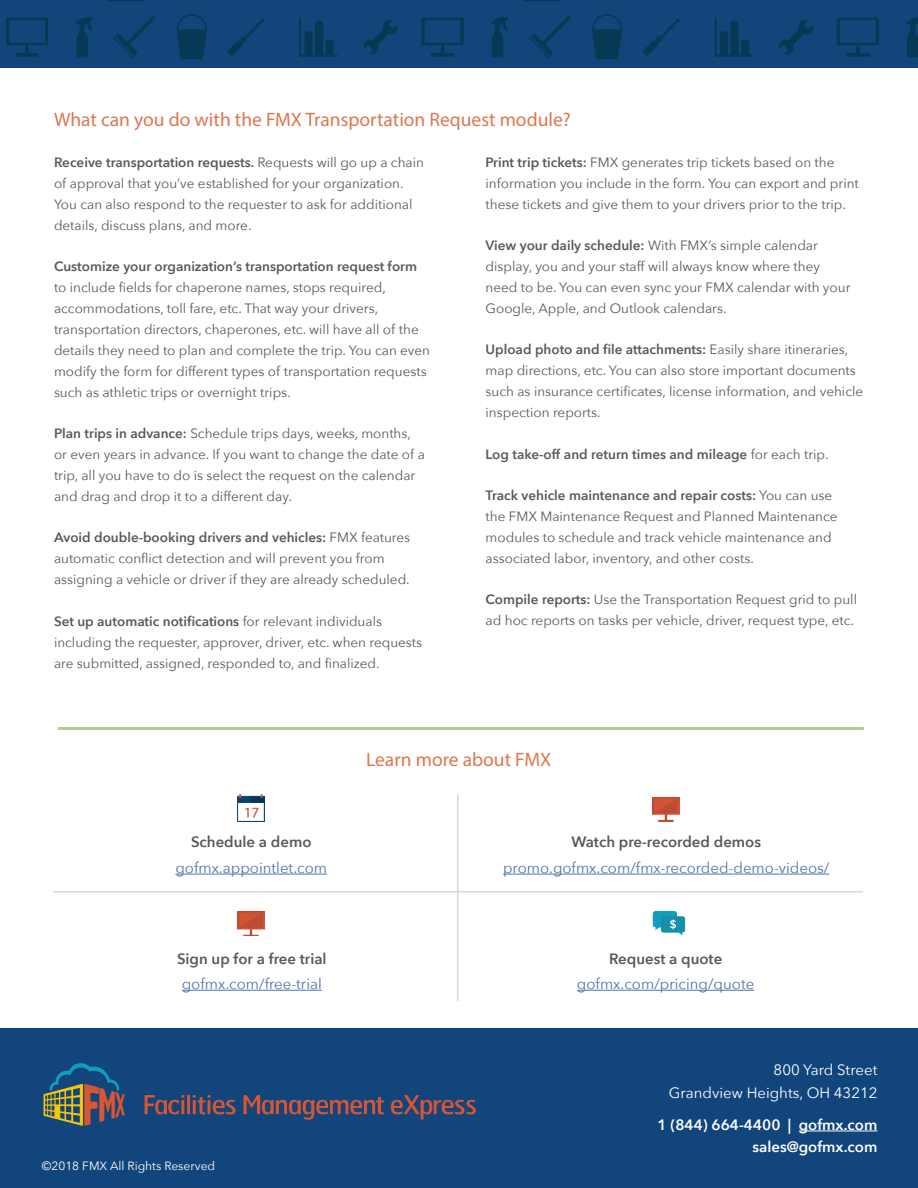
<style>
.page{position:relative;width:918px;height:1188px;background:#fff}
.page>*{position:absolute;margin:0;border:0;box-sizing:border-box;transform-origin:0 0}
.t1{font:19.5px "Myriad Pro";color:#de7650}
.t2{font:15px "Avenir Next";color:#4f73ad}
.t3{font:600 15px "Avenir Next";color:#58595b}
.t4{font:600 15px/22.5px "Avenir Next";color:#fff;text-align:right}
.t5{font:15px/22.5px "Avenir Next";color:#fff;text-align:right}
.t6{font:13.5px/21px "Avenir Next";color:#58595b}
.t7{font:600 13.5px "Avenir Next";color:#58595b}
.t8{font:12px "Avenir Next";color:#fff}
.s1{font-weight:600}
.s2{font-weight:400}
</style>
<div class="page">
<img style="left:0;top:0;width:918px;height:68px">
<div style="left:0;top:1028px;width:918px;height:160px;background:#12457c"></div>
<hr style="left:799px;top:1131px;width:78px;height:1px;background:#fff">
<svg style="left:145px;top:1095px;width:39px;height:19px"></svg>
<hr style="left:187px;top:1095px;width:3px;height:19px;background:#d75532">
<svg style="left:193px;top:1095px;width:43px;height:19px"></svg>
<svg style="left:243px;top:1095px;width:141px;height:25px"></svg>
<svg style="left:391px;top:1095px;width:85px;height:25px"></svg>
<svg style="left:44px;top:1063px;width:81px;height:63px"></svg>
<hr style="left:175px;top:874px;width:152px;height:1px;background:#4f73ad">
<hr style="left:503px;top:874px;width:326px;height:1px;background:#4f73ad">
<img style="left:238px;top:794px;width:27px;height:27px">
<img style="left:653px;top:797px;width:27px;height:24px">
<hr style="left:182px;top:990px;width:140px;height:1px;background:#4f73ad">
<hr style="left:577px;top:990px;width:177px;height:1px;background:#4f73ad">
<img style="left:238px;top:912px;width:27px;height:24px">
<hr style="left:457px;top:794px;width:2px;height:207px;background:#d6d9d7">
<hr style="left:53px;top:891px;width:810px;height:1px;background:#d6d9d7">
<svg style="left:653px;top:911px;width:32px;height:25px"></svg>
<hr style="left:59px;top:727px;width:804px;height:3px;background:#acd18c">
<h1 class="t1" style="left:54px;top:108px;width:518px">What can you do with the FMX Transportation Request module?</h1>
<p class="t6" style="left:54px;top:151px;width:372px"><span class="s1">Receive transportation requests.</span> Requests will go up a chain of approval that you’ve established for your organization.<br>You can also respond to the requester to ask for additional details, discuss plans, and more.</p>
<p class="t7" style="left:54px;top:255px;width:365px">Customize your organization’s transportation request form</p>
<p class="t6" style="left:54px;top:276px;width:378px">to include fields for chaperone names, stops required, accommodations, toll fare, etc. That way your drivers, transportation directors, chaperones, etc. will have all of the details they need to plan and complete the trip. You can even modify the form for different types of transportation requests such as athletic trips or overnight trips.</p>
<p class="t6" style="left:54px;top:422px;width:373px"><span class="s1">Plan trips in advance:</span> Schedule trips days, weeks, months, or even years in advance. If you want to change the date of a trip, all you have to do is select the request on the calendar and drag and drop it to a different day.</p>
<p class="t6" style="left:54px;top:527px;width:358px"><span class="s1">Avoid double-booking drivers and vehicles:</span> FMX features automatic conflict detection and will prevent you from assigning a vehicle or driver if they are already scheduled.</p>
<p class="t6" style="left:54px;top:610px;width:370px"><span class="s1">Set up automatic notifications</span> for relevant individuals including the requester, approver, driver, etc. when requests are submitted, assigned, responded to, and finalized.</p>
<p class="t6" style="left:486px;top:151px;width:375px"><span class="s1">Print trip tickets:</span> FMX generates trip tickets based on the information you include in the form. You can export and print these tickets and give them to your drivers prior to the trip.</p>
<p class="t6" style="left:486px;top:234px;width:366px"><span class="s1">View your daily schedule:</span> With FMX’s simple calendar display, you and your staff will always know where they need to be. You can even sync your FMX calendar with your Google, Apple, and Outlook calendars.</p>
<p class="t6" style="left:486px;top:339px;width:379px"><span class="s1">Upload photo and file attachments:</span> Easily share itineraries, map directions, etc. You can also store important documents such as insurance certificates, license information, and vehicle inspection reports.</p>
<p class="t7" style="left:486px;top:442px;width:344px">Log take-off and return times and mileage <span class="s2">for each trip.</span></p>
<p class="t6" style="left:486px;top:484px;width:353px"><span class="s1">Track vehicle maintenance and repair costs:</span> You can use the FMX Maintenance Request and Planned Maintenance modules to schedule and track vehicle maintenance and associated labor, inventory, and other costs.</p>
<p class="t6" style="left:486px;top:588px;width:373px"><span class="s1">Compile reports:</span> Use the Transportation Request grid to pull ad hoc reports on tasks per vehicle, driver, request type, etc.</p>
<p class="t3" style="left:191px;top:829px;width:122px">Schedule a demo</p>
<p class="t2" style="left:175px;top:855px;width:153px">gofmx.appointlet.com</p>
<p class="t3" style="left:177px;top:946px;width:151px">Sign up for a free trial</p>
<p class="t2" style="left:182px;top:971px;width:142px">gofmx.com/free-trial</p>
<p class="t8" style="left:42px;top:1156px;width:175px">©2018 FMX All Rights Reserved</p>
<h1 class="t1" style="left:366px;top:747px;width:187px">Learn more about FMX</h1>
<p class="t3" style="left:571px;top:829px;width:191px">Watch pre-recorded demos</p>
<p class="t2" style="left:503px;top:855px;width:328px">promo.gofmx.com/fmx-recorded-demo-videos/</p>
<p class="t3" style="left:609px;top:946px;width:115px">Request a quote</p>
<p class="t2" style="left:577px;top:971px;width:179px">gofmx.com/pricing/quote</p>
<p class="t5" style="left:669px;top:1058px;width:210px">800 Yard Street<br>Grandview Heights, OH 43212</p>
<p class="t4" style="left:658px;top:1113px;width:221px">1 (844) 664-4400 | gofmx.com sales@gofmx.com</p>
</div>
